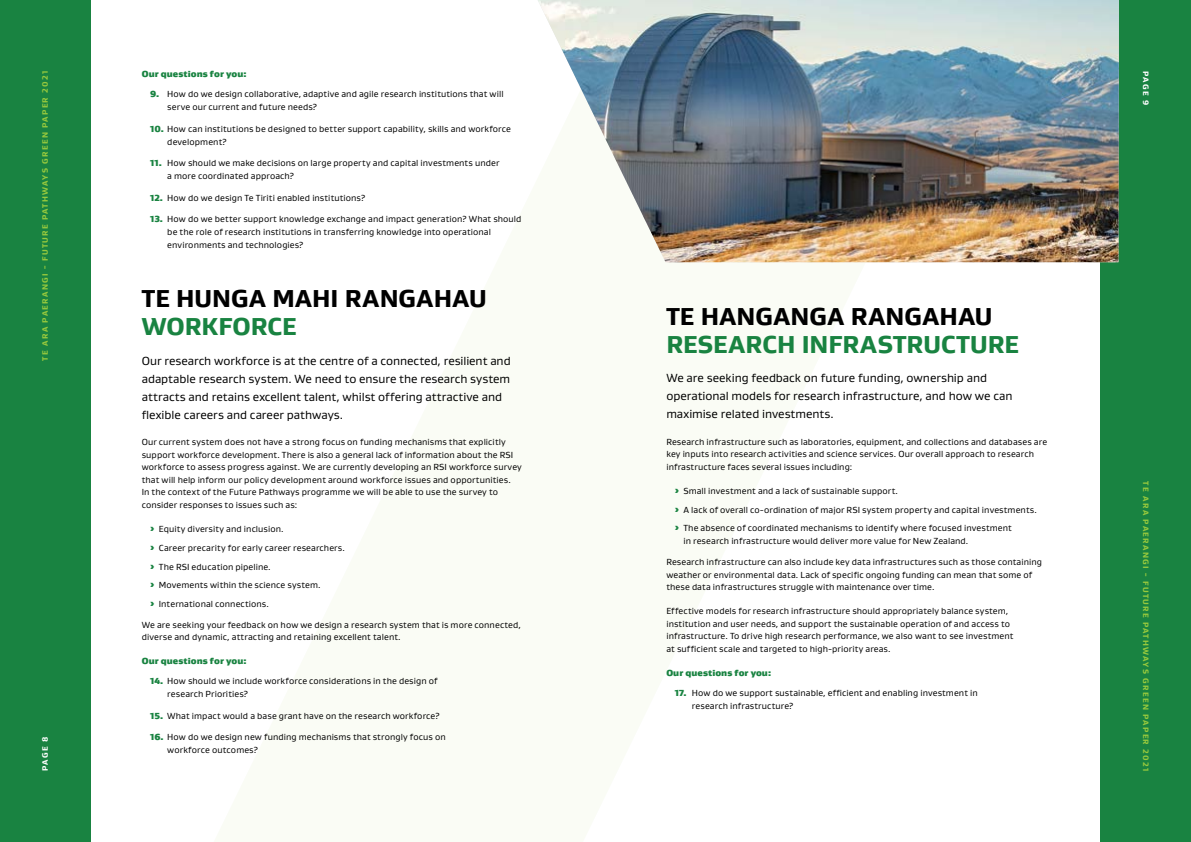
<style>
.page{position:relative;width:1191px;height:842px;background:#fff}
.page>*{position:absolute;margin:0;border:0;box-sizing:border-box;transform-origin:0 0}
.t1{font:800 25px "Gustan";letter-spacing:.01em;color:#000}
.t2{font:800 25px "Gustan";color:#198341}
.t3{font:12px/18px "Gustan";color:#000}
.t4{font:9px/12.5px "Gustan";letter-spacing:.01em;color:#000}
.t5{font:900 9px "Gustan";letter-spacing:.005em;color:#198341}
.t6{font:800 8px "Gustan";letter-spacing:.165em;color:#97c93d}
.t7{font:800 8px "Gustan";letter-spacing:.15em;color:#fff}
.s1{font-weight:900;color:#198341}
</style>
<div class="page">
<div style="left:0;top:0;width:90px;height:842px;background:#198341"></div>
<div style="left:1100px;top:0;width:91px;height:842px;background:#198341"></div>
<img style="left:538px;top:0;width:580px;height:262px">
<p class="t6" style="left:40px;top:361px;width:291px;rotate:-90deg">TE ARA PAERANGI - FUTURE PATHWAYS GREEN PAPER 2021</p>
<p class="t5" style="left:142px;top:68px;width:106px">Our questions for you:</p>
<p class="t4" style="left:167px;top:87px;width:338px;line-height:13px;text-indent:-17px"><span class="s1">9.</span> How do we design collaborative, adaptive and agile research institutions that will serve our current and future needs?</p>
<p class="t4" style="left:167px;top:122px;width:345px;line-height:13px;text-indent:-17px"><span class="s1">10.</span> How can institutions be designed to better support capability, skills and workforce development?</p>
<p class="t4" style="left:167px;top:156px;width:334px;line-height:13px;text-indent:-17px"><span class="s1">11.</span> How should we make decisions on large property and capital investments under a more coordinated approach?</p>
<p class="t4" style="left:150px;top:191px;width:216px"><span class="s1">12.</span> How do we design Te Tiriti enabled institutions?</p>
<p class="t4" style="left:167px;top:212px;width:356px;line-height:13px;text-indent:-17px"><span class="s1">13.</span> How do we better support knowledge exchange and impact generation? What should be the role of research institutions in transferring knowledge into operational environments and technologies?</p>
<h1 class="t1" style="left:142px;top:282px;width:346px">TE HUNGA MAHI RANGAHAU</h1>
<h1 class="t2" style="left:142px;top:310px;width:156px">WORKFORCE</h1>
<p class="t3" style="left:142px;top:351px;width:370px">Our research workforce is at the centre of a connected, resilient and adaptable research system. We need to ensure the research system attracts and retains excellent talent, whilst offering attractive and fexible careers and career pathways.</p>
<p class="t4" style="left:142px;top:436px;width:382px">Our current system does not have a strong focus on funding mechanisms that explicitly support workforce development. There is also a general lack of information about the RSI workforce to assess progress against. We are currently developing an RSI workforce survey that will help inform our policy development around workforce issues and opportunities.<br>In the context of the Future Pathways programme we will be able to use the survey to consider responses to issues such as:</p>
<p class="t4" style="left:159px;top:519px;width:188px;line-height:18.7px">Equity diversity and inclusion.<br>Career precarity for early career researchers.<br>The RSI education pipeline.<br>Movements within the science system.<br>International connections.</p>
<p class="t4" style="left:142px;top:618px;width:381px">We are seeking your feedback on how we design a research system that is more connected, diverse and dynamic, attracting and retaining excellent talent.</p>
<p class="t5" style="left:142px;top:655px;width:106px">Our questions for you:</p>
<p class="t4" style="left:167px;top:674px;width:272px;line-height:13px;text-indent:-17px"><span class="s1">14.</span> How should we include workforce considerations in the design of research Priorities?</p>
<p class="t4" style="left:150px;top:709px;width:291px"><span class="s1">15.</span> What impact would a base grant have on the research workforce?</p>
<p class="t4" style="left:167px;top:730px;width:280px;line-height:13px;text-indent:-17px"><span class="s1">16.</span> How do we design new funding mechanisms that strongly focus on workforce outcomes?</p>
<p class="t7" style="left:40px;top:771px;width:36px;rotate:-90deg">PAGE 8</p>
<h1 class="t1" style="left:666px;top:300px;width:328px">TE HANGANGA RANGAHAU</h1>
<h1 class="t2" style="left:666px;top:328px;width:354px">RESEARCH INFRASTRUCTURE</h1>
<h2 class="t3" style="left:666px;top:369px;width:347px">We are seeking feedback on future funding, ownership and operational models for research infrastructure, and how we can maximise related investments.</h2>
<p class="t4" style="left:666px;top:435px;width:382px">Research infrastructure such as laboratories, equipment, and collections and databases are key inputs into research activities and science services. Our overall approach to research infrastructure faces several issues including:</p>
<p class="t4" style="left:683px;top:481px;width:355px;line-height:18.7px">Small investment and a lack of sustainable support.<br>A lack of overall co-ordination of major RSI system property and capital investments.<br>The absence of coordinated mechanisms to identify where focused investment</p>
<p class="t4" style="left:683px;top:535px;width:286px">in research infrastructure would deliver more value for New Zealand.</p>
<p class="t4" style="left:666px;top:556px;width:377px">Research infrastructure can also include key data infrastructures such as those containing weather or environmental data. Lack of specifc ongoing funding can mean that some of these data infrastructures struggle with maintenance over time.</p>
<p class="t4" style="left:666px;top:605px;width:348px">Effective models for research infrastructure should appropriately balance system, institution and user needs, and support the sustainable operation of and access to infrastructure. To drive high research performance, we also want to see investment at suffcient scale and targeted to high-priority areas.</p>
<p class="t5" style="left:666px;top:667px;width:106px">Our questions for you:</p>
<p class="t4" style="left:692px;top:686px;width:287px;line-height:13px;text-indent:-17px"><span class="s1">17.</span> How do we support sustainable, effcient and enabling investment in research infrastructure?</p>
<p class="t7" style="left:1151px;top:71px;width:35px;rotate:90deg">PAGE 9</p>
<p class="t6" style="left:1151px;top:481px;width:291px;rotate:90deg">TE ARA PAERANGI - FUTURE PATHWAYS GREEN PAPER 2021</p>
</div>
